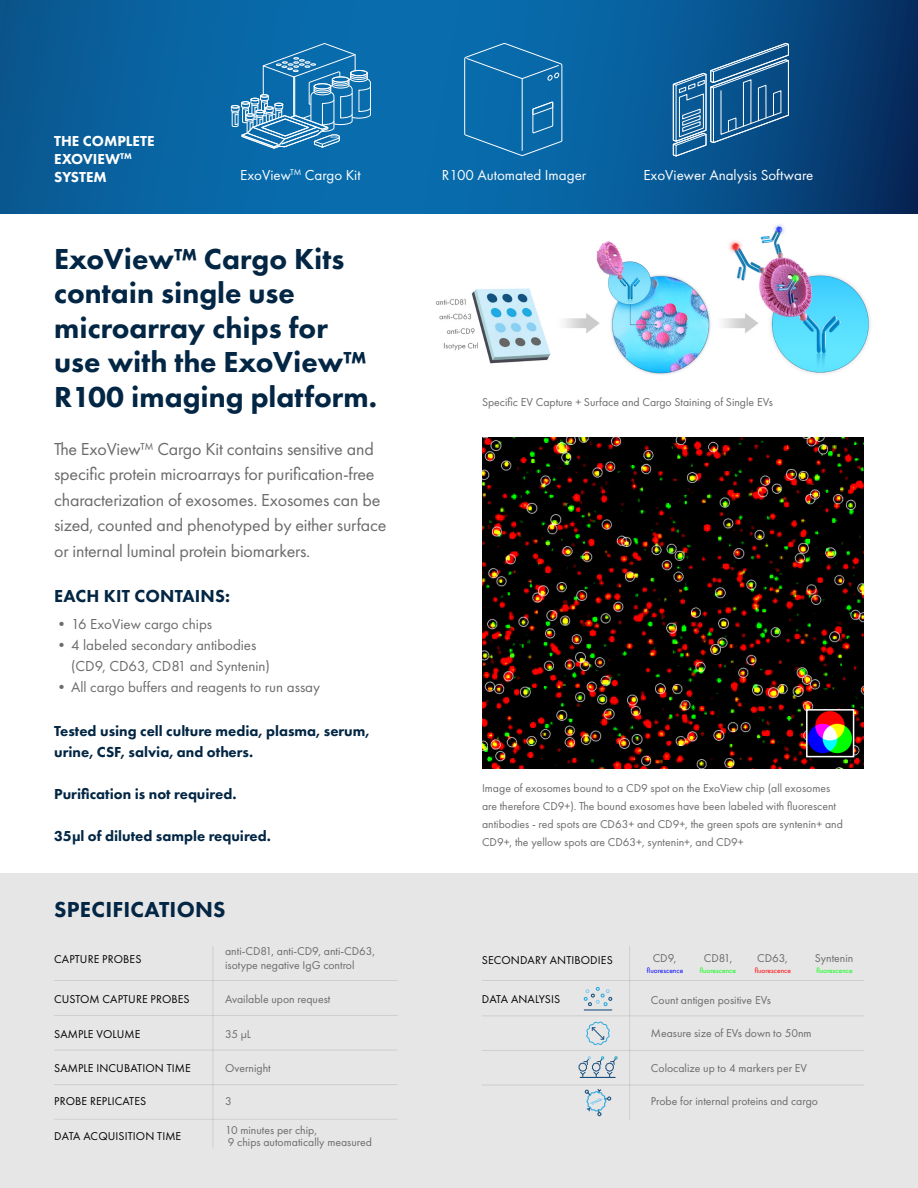
<style>
.page{position:relative;width:918px;height:1188px;background:#fff}
.page>*{position:absolute;margin:0;border:0;box-sizing:border-box;transform-origin:0 0}
.t1{font:800 30px/34.5px "Futura PT";color:#022644}
.t2{font:800 22.5px "Futura PT";letter-spacing:.01em;color:#022644}
.t3{font:18px/25.5px "Futura PT";letter-spacing:-.01em;color:#6b6b6b}
.t4{font:800 18px "Futura PT";letter-spacing:.01em;color:#022644}
.t5{font:800 15px/21px "Futura PT";color:#022644}
.t6{font:15px/21px "Futura PT";color:#6b6b6b}
.t7{font:15px "Futura PT";color:#fff}
.t8{font:800 15px/18px "Futura PT";color:#fff}
.t9{font:11.7px/18px "Futura PT";color:#6b6b6b}
.t10{font:11.7px "Futura PT";letter-spacing:.01em;color:#020000}
.t11{font:7.5px "Futura PT";color:#00ff0c}
.t12{font:7.5px "Futura PT";color:#00f}
.t13{font:7.5px "Futura PT";color:#f00}
</style>
<div class="page">
<div style="left:0;top:874px;width:918px;height:314px;background:#e6e6e6"></div>
<svg style="left:0;top:0;width:918px;height:214px;background:#085b97"></svg>
<img style="left:436px;top:224px;width:434px;height:151px">
<svg style="left:231px;top:43px;width:140px;height:105px;background:#3283b9"></svg>
<svg style="left:464px;top:43px;width:98px;height:113px;background:#1772ae"></svg>
<svg style="left:673px;top:43px;width:116px;height:114px;background:#2c6b9d"></svg>
<hr style="left:213px;top:946px;width:1px;height:203px;background:#6b6b6b">
<hr style="left:629px;top:946px;width:1px;height:174px;background:#6b6b6b">
<hr style="left:54px;top:1050px;width:343px;height:1px;background:#6b6b6b">
<hr style="left:54px;top:1015px;width:343px;height:1px;background:#6b6b6b">
<hr style="left:54px;top:980px;width:343px;height:1px;background:#6b6b6b">
<hr style="left:54px;top:1119px;width:343px;height:1px;background:#6b6b6b">
<hr style="left:54px;top:1084px;width:343px;height:1px;background:#6b6b6b">
<hr style="left:482px;top:1085px;width:382px;height:1px;background:#6b6b6b">
<hr style="left:482px;top:1050px;width:382px;height:1px;background:#6b6b6b">
<hr style="left:482px;top:1015px;width:382px;height:1px;background:#6b6b6b">
<hr style="left:482px;top:980px;width:382px;height:1px;background:#6b6b6b">
<img style="left:482px;top:438px;width:382px;height:330px">
<div style="left:806px;top:709px;width:48px;height:48px;border:2px solid #fff"></div>
<svg style="left:585px;top:1089px;width:26px;height:27px"></svg>
<svg style="left:578px;top:1056px;width:40px;height:21px"></svg>
<hr style="left:580px;top:1077px;width:35px;height:1px;background:#1c517f">
<svg style="left:586px;top:1021px;width:24px;height:24px"></svg>
<hr style="left:584px;top:1009px;width:28px;height:2px;background:#1b5180">
<svg style="left:583px;top:987px;width:30px;height:20px"></svg>
<p class="t8" style="left:54px;top:132px;width:102px">THE COMPLETE<br>EXOVIEW<sup>TM<br></sup>SYSTEM</p>
<p class="t7" style="left:240px;top:166px;width:122px">ExoView<sup>TM</sup> Cargo Kit</p>
<p class="t7" style="left:442px;top:166px;width:146px">R100 Automated Imager</p>
<p class="t7" style="left:643px;top:166px;width:171px">ExoViewer Analysis Software</p>
<p class="t1" style="left:54px;top:241px;width:324px">ExoView™ Cargo Kits contain single use microarray chips for use with the ExoView™<br>R100 imaging platform.</p>
<p class="t3" style="left:54px;top:436px;width:334px">The ExoView™ Cargo Kit contains sensitive and specific protein microarrays for purification-free characterization of exosomes. Exosomes can be sized, counted and phenotyped by either surface or internal luminal protein biomarkers.</p>
<p class="t4" style="left:54px;top:584px;width:177px">EACH KIT CONTAINS:</p>
<p class="t6" style="left:54px;top:613px;width:160px">•16 ExoView cargo chips</p>
<p class="t6" style="left:71px;top:634px;width:200px;text-indent:-17px">•4 labeled secondary antibodies (CD9, CD63, CD81 and Syntenin)</p>
<p class="t6" style="left:54px;top:676px;width:267px">•All cargo buffers and reagents to run assay</p>
<p class="t5" style="left:54px;top:720px;width:317px">Tested using cell culture media, plasma, serum, urine, CSF, salvia, and others.</p>
<p class="t5" style="left:54px;top:783px;width:184px">Purification is not required.</p>
<p class="t5" style="left:54px;top:825px;width:218px">35µl of diluted sample required.</p>
<p class="t2" style="left:54px;top:895px;width:173px">SPECIFICATIONS</p>
<p class="t10" style="left:54px;top:952px;width:89px">CAPTURE PROBES</p>
<p class="t9" style="left:225px;top:944px;width:152px;line-height:14.1px">anti-CD81, anti-CD9, anti-CD63, isotype negative IgG control</p>
<p class="t10" style="left:54px;top:992px;width:137px">CUSTOM CAPTURE PROBES</p>
<p class="t9" style="left:225px;top:990px;width:107px">Available upon request</p>
<p class="t10" style="left:54px;top:1027px;width:88px">SAMPLE VOLUME</p>
<p class="t9" style="left:225px;top:1025px;width:28px">35 μL</p>
<p class="t10" style="left:54px;top:1062px;width:138px">SAMPLE INCUBATION TIME</p>
<p class="t9" style="left:225px;top:1059px;width:47px">Overnight</p>
<p class="t9" style="left:482px;top:393px;width:292px">Specific EV Capture + Surface and Cargo Staining of Single EVs</p>
<p class="t9" style="left:482px;top:779px;width:362px">Image of exosomes bound to a CD9 spot on the ExoView chip (all exosomes are therefore CD9+). The bound exosomes have been labeled with fluorescent antibodies - red spots are CD63+ and CD9+, the green spots are syntenin+ and CD9+, the yellow spots are CD63+, syntenin+, and CD9+</p>
<p class="t10" style="left:482px;top:953px;width:132px">SECONDARY ANTIBODIES</p>
<p class="t10" style="left:482px;top:992px;width:80px">DATA ANALYSIS</p>
<p class="t9" style="left:653px;top:949px;width:25px">CD9,</p>
<p class="t9" style="left:704px;top:949px;width:30px">CD81,</p>
<p class="t9" style="left:757px;top:949px;width:32px">CD63,</p>
<p class="t9" style="left:815px;top:949px;width:40px">Syntenin</p>
<p class="t12" style="left:647px;top:966px;width:38px">fluorescence</p>
<p class="t11" style="left:700px;top:966px;width:38px">fluorescence</p>
<p class="t13" style="left:755px;top:966px;width:38px">fluorescence</p>
<p class="t11" style="left:816px;top:966px;width:38px">fluorescence</p>
<p class="t9" style="left:651px;top:991px;width:121px">Count antigen positive EVs</p>
<p class="t9" style="left:651px;top:1024px;width:162px">Measure size of EVs down to 50nm</p>
<p class="t9" style="left:651px;top:1059px;width:158px">Colocalize up to 4 markers per EV</p>
<p class="t10" style="left:54px;top:1095px;width:94px">PROBE REPLICATES</p>
<p class="t10" style="left:54px;top:1129px;width:129px">DATA ACQUISITION TIME</p>
<p class="t9" style="left:225px;top:1092px;width:8px">3</p>
<p class="t9" style="left:651px;top:1092px;width:169px">Probe for internal proteins and cargo</p>
<p class="t9" style="left:225px;top:1124px;width:148px;line-height:12px">10 minutes per chip,<br>9 chips automatically measured</p>
</div>
